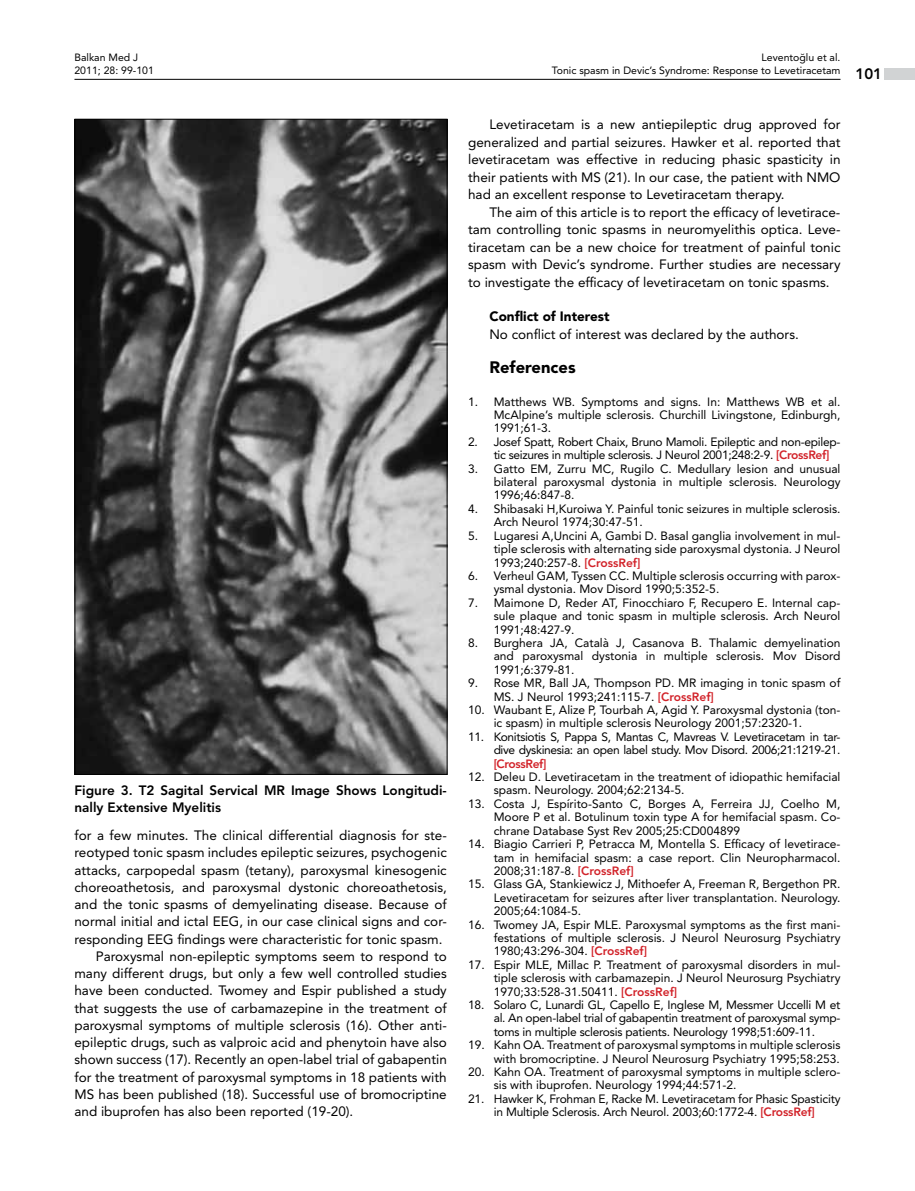
<style>
.page{position:relative;width:915px;height:1191px;background:#fff}
.page>*{position:absolute;margin:0;border:0;box-sizing:border-box;transform-origin:0 0}
.t1{font:900 16.5px "Avenir LT Std";color:#000}
.t2{font:800 15px "Avenir LT Std";color:#000}
.t3{font:13.5px/17.4px "Avenir LT Std";color:#000;text-align:justify}
.t4{font:800 13.5px/16.5px "Avenir LT Std";color:#000}
.t5{font:900 13.5px "Avenir LT Std";color:#000}
.t6{font:12px/13.4px "Avenir LT Std";color:#000;text-align:justify}
.t7{font:12px/13.4px "Avenir LT Std";letter-spacing:-.025em;color:#000}
.t8{font:12px/13.4px "Avenir LT Std";letter-spacing:-.03em;color:#000;text-align:right}
.t9{font:800 12px "Avenir LT Std";letter-spacing:-.03em;color:#d2232a}
.t10{font:10.5px/12.6px "Avenir LT Std";color:#000}
.s1{font-weight:800;color:#d2232a}
</style>
<div class="page">
<img style="left:77px;top:121px;width:368px;height:651px">
<div style="left:884px;top:68px;width:30px;height:11px;background:#d1d3d4"></div>
<hr style="left:74px;top:79px;width:766px;height:1px;background:#000">
<p class="t10" style="left:74px;top:51px;width:81px">Balkan Med J<br>2011; 28: 99-101</p>
<p class="t10" style="left:551px;top:51px;width:290px;text-align:right">Leventoğlu et al.<br>Tonic spasm in Devic’s Syndrome: Response to Levetiracetam</p>
<p class="t2" style="left:855px;top:65px;width:28px">101</p>
<p class="t4" style="left:74px;top:782px;width:374px">Figure 3. T2 Sagital Servical MR Image Shows Longitudi&shy;nally Extensive Myelitis</p>
<p class="t3" style="left:74px;top:826px;width:374px">for a few minutes. The clinical differential diagnosis for ste-</p>
<p class="t3" style="left:74px;top:844px;width:374px">reotyped tonic spasm includes epileptic seizures, psychogenic</p>
<p class="t3" style="left:74px;top:861px;width:374px">attacks, carpopedal spasm (tetany), paroxysmal kinesogenic</p>
<p class="t3" style="left:74px;top:878px;width:374px">choreoathetosis, and paroxysmal dystonic choreoathetosis,</p>
<p class="t3" style="left:74px;top:895px;width:374px">and the tonic spasms of demyelinating disease. Because of</p>
<p class="t3" style="left:74px;top:913px;width:374px">normal initial and ictal EEG, in our case clinical signs and cor-</p>
<p class="t3" style="left:74px;top:930px;width:369px">responding EEG findings were characteristic for tonic spasm.</p>
<p class="t3" style="left:96px;top:947px;width:352px">Paroxysmal non-epileptic symptoms seem to respond to</p>
<p class="t3" style="left:74px;top:964px;width:374px">many different drugs, but only a few well controlled studies</p>
<p class="t3" style="left:74px;top:982px;width:374px">have been conducted. Twomey and Espir published a study</p>
<p class="t3" style="left:74px;top:999px;width:374px">that suggests the use of carbamazepine in the treatment of</p>
<p class="t3" style="left:74px;top:1016px;width:374px">paroxysmal symptoms of multiple sclerosis (16). Other anti-</p>
<p class="t3" style="left:74px;top:1033px;width:374px">epileptic drugs, such as valproic acid and phenytoin have also</p>
<p class="t3" style="left:74px;top:1051px;width:374px">shown success (17). Recently an open-label trial of gabapentin</p>
<p class="t3" style="left:74px;top:1068px;width:374px">for the treatment of paroxysmal symptoms in 18 patients with</p>
<p class="t3" style="left:74px;top:1085px;width:374px">MS has been published (18). Successful use of bromocriptine</p>
<p class="t3" style="left:74px;top:1102px;width:280px">and ibuprofen has also been reported (19-20).</p>
<p class="t3" style="left:468px;top:116px;width:374px;text-indent:21px">Levetiracetam is a new antiepileptic drug approved for generalized and partial seizures. Hawker et al. reported that levetiracetam was effective in reducing phasic spasticity in their patients with MS (21). In our case, the patient with NMO had an excellent response to Levetiracetam therapy.</p>
<p class="t3" style="left:468px;top:203px;width:374px;text-indent:21px">The aim of this article is to report the efficacy of levetirace&shy;tam controlling tonic spasms in neuromyelithis optica. Leve&shy;tiracetam can be a new choice for treatment of painful tonic spasm with Devic’s syndrome. Further studies are necessary to investigate the efficacy of levetiracetam on tonic spasms.</p>
<p class="t5" style="left:489px;top:308px;width:122px">Conflict of Interest</p>
<p class="t3" style="left:489px;top:325px;width:311px">No conflict of interest was declared by the authors.</p>
<h1 class="t1" style="left:489px;top:357px;width:88px">References</h1>
<p class="t6" style="left:493px;top:395px;width:348px;text-indent:-26px">1. Matthews WB. Symptoms and signs. In: Matthews WB et al.<br>McAlpine’s multiple sclerosis. Churchill Livingstone, Edinburgh, 1991;61-3.</p>
<p class="t7" style="left:493px;top:435px;width:348px;text-indent:-26px">2. Josef Spatt, Robert Chaix, Bruno Mamoli. Epileptic and non-epilep&shy;tic seizures in multiple sclerosis. J Neurol 2001;248:2-9. <span class="s1">[CrossRef]</span></p>
<p class="t6" style="left:493px;top:462px;width:348px;text-indent:-26px">3. Gatto EM, Zurru MC, Rugilo C. Medullary lesion and unusual bilateral paroxysmal dystonia in multiple sclerosis. Neurology 1996;46:847-8.</p>
<p class="t6" style="left:493px;top:502px;width:348px;text-indent:-26px">4. Shibasaki H,Kuroiwa Y. Painful tonic seizures in multiple sclerosis.<br>Arch Neurol 1974;30:47-51.</p>
<p class="t6" style="left:493px;top:529px;width:348px;text-indent:-26px">5. Lugaresi A,Uncini A, Gambi D. Basal ganglia involvement in mul&shy;tiple sclerosis with alternating side paroxysmal dystonia. J Neurol 1993;240:257-8. <span class="s1">[CrossRef]</span></p>
<p class="t6" style="left:493px;top:569px;width:348px;text-indent:-26px">6. Verheul GAM, Tyssen CC. Multiple sclerosis occurring with parox&shy;ysmal dystonia. Mov Disord 1990;5:352-5.</p>
<p class="t6" style="left:493px;top:596px;width:348px;text-indent:-26px">7. Maimone D, Reder AT, Finocchiaro F, Recupero E. Internal cap&shy;sule plaque and tonic spasm in multiple sclerosis. Arch Neurol 1991;48:427-9.</p>
<p class="t6" style="left:493px;top:636px;width:348px;text-indent:-26px">8. Burghera JA, Català J, Casanova B. Thalamic demyelination and paroxysmal dystonia in multiple sclerosis. Mov Disord 1991;6:379-81.</p>
<p class="t6" style="left:493px;top:676px;width:348px;text-indent:-26px">9. Rose MR, Ball JA, Thompson PD. MR imaging in tonic spasm of<br>MS. J Neurol 1993;241:115-7. <span class="s1">[CrossRef]</span></p>
<p class="t6" style="left:493px;top:703px;width:348px;text-indent:-26px">10. Waubant E, Alize P, Tourbah A, Agid Y. Paroxysmal dystonia (ton&shy;ic spasm) in multiple sclerosis Neurology 2001;57:2320-1.</p>
<p class="t8" style="left:468px;top:730px;width:374px">11. Konitsiotis S, Pappa S, Mantas C, Mavreas V. Levetiracetam in tar&shy;dive dyskinesia: an open label study. Mov Disord. 2006;21:1219-21.</p>
<p class="t9" style="left:493px;top:756px;width:54px">[CrossRef]</p>
<p class="t6" style="left:493px;top:770px;width:348px;text-indent:-26px">12. Deleu D. Levetiracetam in the treatment of idiopathic hemifacial spasm. Neurology. 2004;62:2134-5.</p>
<p class="t6" style="left:493px;top:797px;width:348px;text-indent:-26px">13. Costa J, Espírito-Santo C, Borges A, Ferreira JJ, Coelho M, Moore P et al. Botulinum toxin type A for hemifacial spasm. Co&shy;chrane Database Syst Rev 2005;25:CD004899</p>
<p class="t6" style="left:493px;top:837px;width:348px;text-indent:-26px">14. Biagio Carrieri P, Petracca M, Montella S. Efficacy of levetirace&shy;tam in hemifacial spasm: a case report. Clin Neuropharmacol.<br>2008;31:187-8. <span class="s1">[CrossRef]</span></p>
<p class="t6" style="left:493px;top:877px;width:348px;text-indent:-26px">15. Glass GA, Stankiewicz J, Mithoefer A, Freeman R, Bergethon PR.<br>Levetiracetam for seizures after liver transplantation. Neurology.<br>2005;64:1084-5.</p>
<p class="t6" style="left:493px;top:917px;width:348px;text-indent:-26px">16. Twomey JA, Espir MLE. Paroxysmal symptoms as the first mani&shy;festations of multiple sclerosis. J Neurol Neurosurg Psychiatry 1980;43:296-304. <span class="s1">[CrossRef]</span></p>
<p class="t6" style="left:493px;top:958px;width:348px;text-indent:-26px">17. Espir MLE, Millac P. Treatment of paroxysmal disorders in mul&shy;tiple sclerosis with carbamazepin. J Neurol Neurosurg Psychiatry 1970;33:528-31.50411. <span class="s1">[CrossRef]</span></p>
<p class="t6" style="left:493px;top:998px;width:348px;text-indent:-26px">18. Solaro C, Lunardi GL, Capello E, Inglese M, Messmer Uccelli M et al. An open-label trial of gabapentin treatment of paroxysmal symp&shy;toms in multiple sclerosis patients. Neurology 1998;51:609-11.</p>
<p class="t6" style="left:468px;top:1038px;width:374px;text-align:right">19. Kahn OA. Treatment of paroxysmal symptoms in multiple sclerosis with bromocriptine. J Neurol Neurosurg Psychiatry 1995;58:253.</p>
<p class="t6" style="left:493px;top:1065px;width:348px;text-indent:-26px">20. Kahn OA. Treatment of paroxysmal symptoms in multiple sclero&shy;sis with ibuprofen. Neurology 1994;44:571-2.</p>
<p class="t6" style="left:468px;top:1092px;width:374px;text-align:center">21. Hawker K, Frohman E, Racke M. Levetiracetam for Phasic Spasticity in Multiple Sclerosis. Arch Neurol. 2003;60:1772-4. <span class="s1">[CrossRef]</span></p>
</div>
